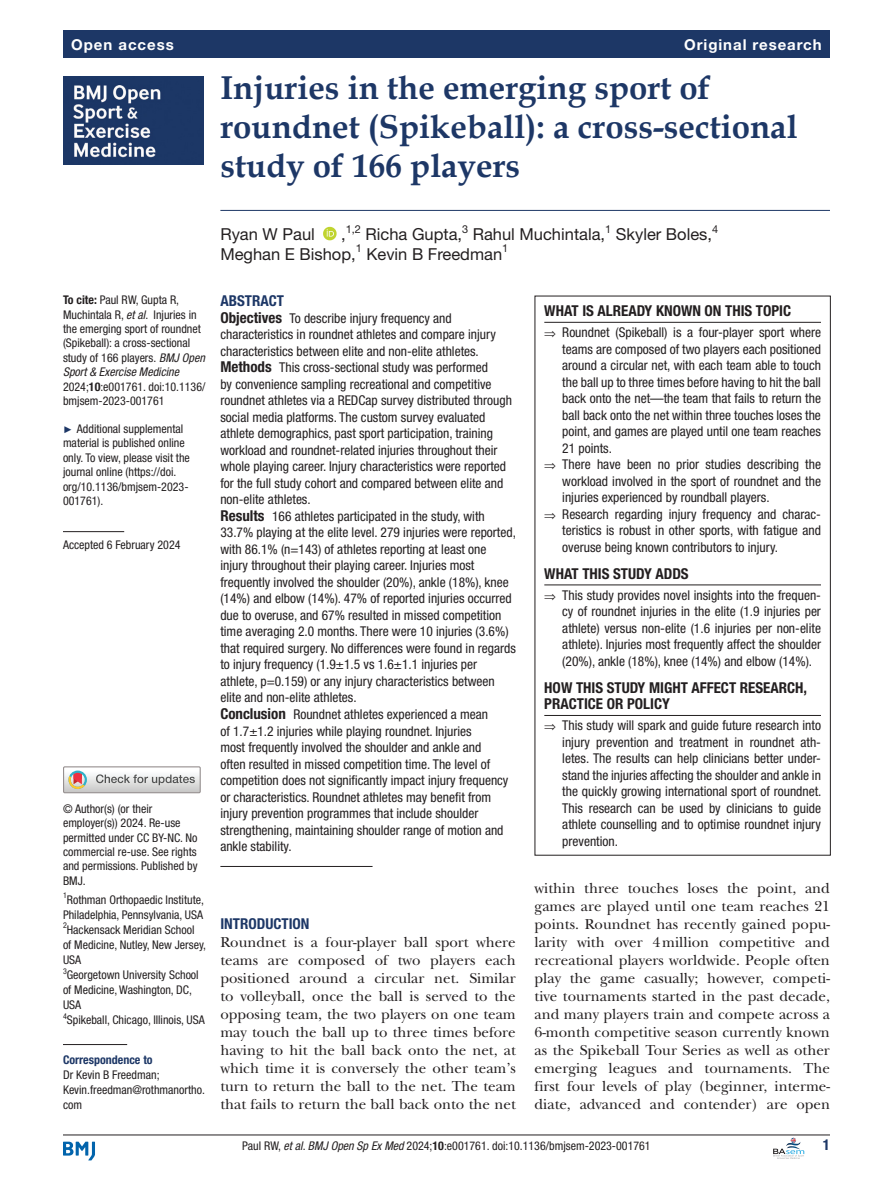
<style>
.page{position:relative;width:893px;height:1191px;background:#fff}
.page>*{position:absolute;margin:0;border:0;box-sizing:border-box;transform-origin:0 0}
.t1{font:700 33px/39px "Book Antiqua";color:#1d3766}
.t2{font:16.5px "Helvetica Neue LT Std";color:#231f20}
.t3{font:15px/18px "New Baskerville";color:#231f20;text-align:justify}
.t4{font:700 condensed 15px/16.5px "Helvetica Neue LT Std";color:#231f20}
.t5{font:700 15px "Helvetica Neue LT Std";letter-spacing:.065em;color:#fff}
.t6{font:700 condensed 15px "Helvetica Neue LT Std";color:#1d3766}
.t7{font:condensed 13.5px/16.5px "Helvetica Neue LT Std";color:#231f20;text-align:justify}
.t8{font:condensed 12px/14.4px "Helvetica Neue LT Std";color:#231f20}
.t9{font:700 condensed 12px "Helvetica Neue LT Std";color:#1d3766}
.t10{font:10.95px "Helvetica Neue LT Std";color:#231f20}
.t11{font:condensed 7.95px "Helvetica Neue LT Std";color:#231f20}
.s1{font-weight:700}
.s2{font-style:italic}
.s3{font-family:"Arial";font-stretch:normal;font-size:9.75px;color:#1d3766}
.s4{font-weight:700;font-size:15px}
</style>
<div class="page">
<hr style="left:63px;top:1134px;width:767px;height:1px;background:#231f20">
<svg style="left:63px;top:1141px;width:32px;height:19px"></svg>
<svg style="left:773px;top:1137px;width:31px;height:22px"></svg>
<div style="left:63px;top:31px;width:767px;height:27px;background:#1d3766"></div>
<hr style="left:220px;top:210px;width:610px;height:1px;background:#1d3766">
<svg style="left:323px;top:227px;width:14px;height:13px"></svg>
<hr style="left:63px;top:531px;width:61px;height:1px;background:#231f20">
<hr style="left:63px;top:1044px;width:64px;height:1px;background:#231f20">
<div style="left:63px;top:766px;width:138px;height:27px;border:1px solid #969090"></div>
<svg style="left:64px;top:767px;width:136px;height:25px"></svg>
<img style="left:63px;top:77px;width:140px;height:88px">
<hr style="left:220px;top:866px;width:153px;height:1px;background:#231f20">
<hr style="left:544px;top:322px;width:277px;height:1px;background:#231f20">
<hr style="left:544px;top:584px;width:277px;height:1px;background:#231f20">
<hr style="left:544px;top:715px;width:277px;height:1px;background:#231f20">
<div style="left:535px;top:296px;width:296px;height:559px;border:1px solid #231f20"></div>
<p class="t5" style="left:71px;top:35px;width:104px">Open access</p>
<p class="t5" style="left:684px;top:35px;width:139px">Original research</p>
<h1 class="t1" style="left:220px;top:68px;width:579px">Injuries in the emerging sport of roundnet (Spikeball): a cross-sectional study of 166 players</h1>
<p class="t8" style="left:63px;top:293px;width:144px"><span class="s1">To cite:</span> Paul RW, Gupta R,<br>Muchintala R, <span class="s2">et al</span>. Injuries in the emerging sport of roundnet (Spikeball): a cross-sectional study of 166 players. <span class="s2">BMJ Open<br>Sport &amp; Exercise Medicine<br></span>2024;<span class="s1">10</span>:e001761. doi:10.1136/ bmjsem-2023-001761</p>
<p class="t8" style="left:63px;top:421px;width:128px"><span class="s3">►</span> Additional supplemental material is published online only. To view, please visit the journal online (https://doi. org/10.1136/bmjsem-2023-<br>001761).</p>
<p class="t8" style="left:63px;top:537px;width:119px">Accepted 6 February 2024</p>
<p class="t8" style="left:63px;top:801px;width:136px">© Author(s) (or their employer(s)) 2024. Re-use permitted under CC BY-NC. No commercial re-use. See rights and permissions. Published by<br>BMJ.</p>
<p class="t11" style="left:63px;top:891px;width:5px">1</p>
<p class="t8" style="left:63px;top:892px;width:142px;line-height:15px;text-align:center">Rothman Orthopaedic Institute,<br>Philadelphia, Pennsylvania, USA</p>
<p class="t11" style="left:63px;top:921px;width:5px">2</p>
<p class="t8" style="left:63px;top:922px;width:145px;line-height:15px;text-indent:4px">Hackensack Meridian School<br>of Medicine, Nutley, New Jersey,<br>USA</p>
<p class="t11" style="left:63px;top:966px;width:5px">3</p>
<p class="t8" style="left:63px;top:967px;width:143px;line-height:15px;text-indent:4px">Georgetown University School of Medicine, Washington, DC,<br>USA<br><sup>4</sup>Spikeball, Chicago, Illinois, USA</p>
<p class="t9" style="left:63px;top:1053px;width:91px">Correspondence to</p>
<p class="t8" style="left:63px;top:1067px;width:143px;line-height:15px">Dr Kevin B Freedman;<br>Kevin.freedman@rothmanortho. com</p>
<p class="t10" style="left:346px;top:222px;width:17px">1,2</p>
<p class="t2" style="left:366px;top:225px;width:98px">Richa Gupta,</p>
<p class="t10" style="left:462px;top:222px;width:8px">3</p>
<p class="t2" style="left:473px;top:225px;width:134px">Rahul Muchintala,</p>
<p class="t10" style="left:605px;top:222px;width:8px">1</p>
<p class="t2" style="left:616px;top:225px;width:98px">Skyler Boles,</p>
<p class="t10" style="left:712px;top:222px;width:8px">4</p>
<p class="t2" style="left:220px;top:244px;width:137px">Meghan E Bishop,</p>
<p class="t10" style="left:356px;top:242px;width:8px">1</p>
<p class="t2" style="left:366px;top:244px;width:137px">Kevin B Freedman</p>
<p class="t10" style="left:502px;top:242px;width:8px">1</p>
<p class="t2" style="left:220px;top:225px;width:96px">Ryan W Paul</p>
<p class="t2" style="left:341px;top:225px;width:6px">,</p>
<p class="t6" style="left:220px;top:292px;width:65px">ABSTRACT</p>
<p class="t7" style="left:220px;top:310px;width:297px;text-align:left"><span class="s4">Objectives</span> To describe injury frequency and characteristics in roundnet athletes and compare injury characteristics between elite and non-elite athletes.<br><span class="s4">Methods</span> This cross-sectional study was performed<br>by convenience sampling recreational and competitive roundnet athletes via a REDCap survey distributed through social media platforms. The custom survey evaluated athlete demographics, past sport participation, training workload and roundnet-related injuries throughout their whole playing career. Injury characteristics were reported for the full study cohort and compared between elite and non-elite athletes.<br><span class="s4">Results</span> 166 athletes participated in the study, with 33.7% playing at the elite level. 279 injuries were reported, with 86.1% (n=143) of athletes reporting at least one injury throughout their playing career. Injuries most frequently involved the shoulder (20%), ankle (18%), knee (14%) and elbow (14%). 47% of reported injuries occurred due to overuse, and 67% resulted in missed competition time averaging 2.0 months. There were 10 injuries (3.6%) that required surgery. No differences were found in regards to injury frequency (1.9±1.5 vs 1.6±1.1 injuries per athlete, p=0.159) or any injury characteristics between elite and non-elite athletes.<br><span class="s4">Conclusion</span> Roundnet athletes experienced a mean<br>of 1.7±1.2 injuries while playing roundnet. Injuries<br>most frequently involved the shoulder and ankle and<br>often resulted in missed competition time. The level of competition does not significantly impact injury frequency or characteristics. Roundnet athletes may benefit from injury prevention programmes that include shoulder strengthening, maintaining shoulder range of motion and ankle stability.</p>
<p class="t6" style="left:220px;top:915px;width:91px">INTRODUCTION</p>
<p class="t3" style="left:220px;top:933px;width:297px">Roundnet is a four-player ball sport where teams are composed of two players each positioned around a circular net. Similar to volleyball, once the ball is served to the opposing team, the two players on one team may touch the ball up to three times before having to hit the ball back onto the net, at which time it is conversely the other team’s turn to return the ball to the net. The team that fails to return the ball back onto the net</p>
<p class="t4" style="left:544px;top:302px;width:248px">WHAT IS ALREADY KNOWN ON THIS TOPIC</p>
<p class="t7" style="left:544px;top:324px;width:278px">⇒ Roundnet (Spikeball) is a four-player sport where</p>
<p class="t7" style="left:562px;top:340px;width:260px">teams are composed of two players each positioned</p>
<p class="t7" style="left:562px;top:357px;width:260px">around a circular net, with each team able to touch</p>
<p class="t7" style="left:562px;top:373px;width:260px">the ball up to three times before having to hit the ball</p>
<p class="t7" style="left:562px;top:390px;width:260px">back onto the net—the team that fails to return the</p>
<p class="t7" style="left:562px;top:406px;width:260px">ball back onto the net within three touches loses the</p>
<p class="t7" style="left:562px;top:423px;width:260px">point, and games are played until one team reaches</p>
<p class="t7" style="left:562px;top:439px;width:51px">21 points.</p>
<p class="t7" style="left:544px;top:456px;width:278px">⇒ There have been no prior studies describing the</p>
<p class="t7" style="left:562px;top:472px;width:260px">workload involved in the sport of roundnet and the</p>
<p class="t7" style="left:562px;top:489px;width:209px">injuries experienced by roundball players.</p>
<p class="t7" style="left:544px;top:505px;width:278px">⇒ Research regarding injury frequency and charac-</p>
<p class="t7" style="left:562px;top:522px;width:260px">teristics is robust in other sports, with fatigue and</p>
<p class="t7" style="left:562px;top:538px;width:217px">overuse being known contributors to injury.</p>
<p class="t4" style="left:544px;top:565px;width:146px">WHAT THIS STUDY ADDS</p>
<p class="t7" style="left:562px;top:586px;width:260px;text-indent:-18px">⇒ This study provides novel insights into the frequen&shy;cy of roundnet injuries in the elite (1.9 injuries per athlete) versus non-elite (1.6 injuries per non-elite athlete). Injuries most frequently affect the shoulder (20%), ankle (18%), knee (14%) and elbow (14%).</p>
<p class="t4" style="left:544px;top:679px;width:264px">HOW THIS STUDY MIGHT AFFECT RESEARCH,<br>PRACTICE OR POLICY</p>
<p class="t7" style="left:562px;top:717px;width:261px;text-indent:-18px">⇒ This study will spark and guide future research into injury prevention and treatment in roundnet ath&shy;letes. The results can help clinicians better under&shy;stand the injuries affecting the shoulder and ankle in the quickly growing international sport of roundnet.<br>This research can be used by clinicians to guide athlete counselling and to optimise roundnet injury prevention.</p>
<p class="t3" style="left:535px;top:879px;width:297px">within three touches loses the point, and games are played until one team reaches 21 points. Roundnet has recently gained popu&shy;larity with over 4million competitive and recreational players worldwide. People often play the game casually; however, competi&shy;tive tournaments started in the past decade, and many players train and compete across a 6-month competitive season currently known as the Spikeball Tour Series as well as other emerging leagues and tournaments. The first four levels of play (beginner, interme&shy;diate, advanced and contender) are open</p>
<p class="t8" style="left:242px;top:1138px;width:410px">Paul RW, <span class="s2">et al</span>. <span class="s2">BMJ Open Sp Ex Med</span> 2024;<span class="s1">10</span>:e001761. doi:10.1136/bmjsem-2023-001761</p>
<p class="t6" style="left:823px;top:1135px;width:9px">1</p>
</div>
